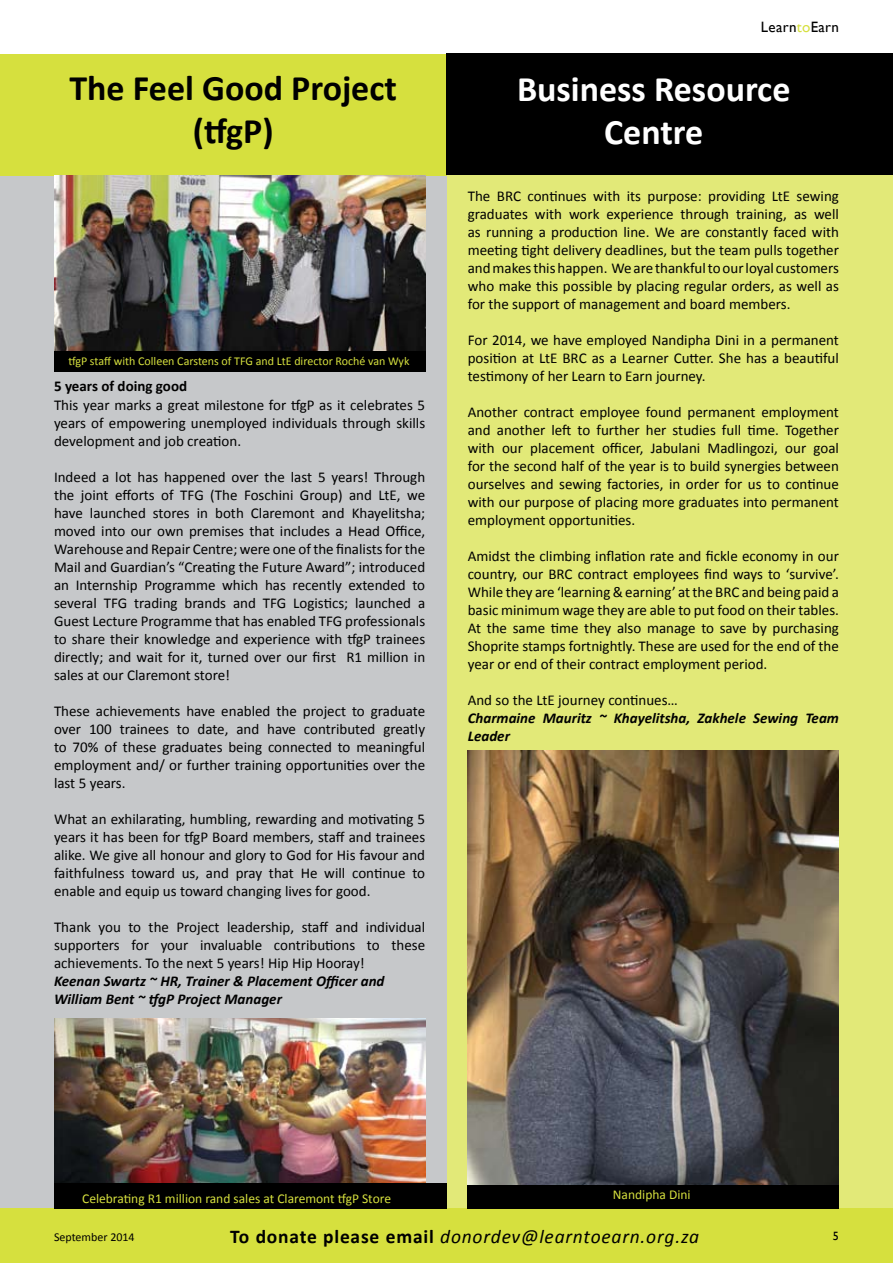
<style>
.page{position:relative;width:893px;height:1263px;background:#fff}
.page>*{position:absolute;margin:0;border:0;box-sizing:border-box;transform-origin:0 0}
.t1{font:700 36px/43.2px "Calibri";color:#000;text-align:center}
.t2{font:700 36px/43.2px "Calibri";color:#fff;text-align:center}
.t3{font:italic 19.5px "Calibri";letter-spacing:.04em;color:#000}
.t4{font:15px/18px "Calibri";color:#000;text-align:justify}
.t5{font:italic 700 15px/18px "Calibri";color:#000}
.t6{font:700 15px "Calibri";color:#000}
.t7{font:15px "Gill Sans";letter-spacing:.02em;color:#000}
.t8{font:13.5px "Calibri";color:#d6e03e}
.t9{font:12px "Calibri";color:#d6e03e}
.t10{font:12px "Calibri";color:#000}
.t11{font:12px "Gill Sans";color:#000}
.s1{color:#d6e03e}
.s2{color:#000}
.s3{font-weight:700;font-style:normal}
</style>
<div class="page">
<div style="left:425px;top:61px;width:468px;height:1202px;background:#e2e978"></div>
<div style="left:0;top:54px;width:446px;height:1209px;background:#c6c8ca"></div>
<div style="left:0;top:1209px;width:893px;height:54px;background:#d6e03e"></div>
<div style="left:0;top:54px;width:446px;height:121px;background:#d6e03e"></div>
<img style="left:54px;top:175px;width:371px;height:176px">
<div style="left:446px;top:53px;width:447px;height:121px;background:#000"></div>
<div style="left:54px;top:351px;width:371px;height:20px;background:#000"></div>
<div style="left:468px;top:1184px;width:371px;height:25px;background:#000"></div>
<img style="left:54px;top:1018px;width:371px;height:166px">
<div style="left:54px;top:1184px;width:392px;height:25px;background:#000"></div>
<img style="left:468px;top:750px;width:371px;height:434px">
<p class="t7" style="left:761px;top:18px;width:80px">Learn<span class="s1">to</span>Earn</p>
<h1 class="t1" style="left:69px;top:65px;width:329px">The Feel Good Project (tfgP)</h1>
<h1 class="t2" style="left:517px;top:65px;width:275px">Business Resource<br>Centre</h1>
<p class="t9" style="left:68px;top:353px;width:348px">tfgP staff with Colleen Carstens of TFG and LtE director Roché van Wyk<span class="s2">a</span></p>
<p class="t6" style="left:54px;top:377px;width:135px">5 years of doing good</p>
<p class="t4" style="left:54px;top:395px;width:373px">This year marks a great milestone for tfgP as it celebrates 5 years of empowering unemployed individuals through skills development and job creation.</p>
<p class="t4" style="left:54px;top:467px;width:373px">Indeed a lot has happened over the last 5 years! Through the joint efforts of TFG (The Foschini Group) and LtE, we have launched stores in both Claremont and Khayelitsha; moved into our own premises that includes a Head Office, Warehouse and Repair Centre; were one of the finalists for the Mail and Guardian’s “Creating the Future Award”; introduced an Internship Programme which has recently extended to several TFG trading brands and TFG Logistics; launched a Guest Lecture Programme that has enabled TFG professionals to share their knowledge and experience with tfgP trainees directly; and wait for it, turned over our first R1 million in sales at our Claremont store!</p>
<p class="t4" style="left:54px;top:701px;width:373px">These achievements have enabled the project to graduate over 100 trainees to date, and have contributed greatly to 70% of these graduates being connected to meaningful employment and/ or further training opportunities over the last 5 years.</p>
<p class="t4" style="left:54px;top:809px;width:373px">What an exhilarating, humbling, rewarding and motivating 5 years it has been for tfgP Board members, staff and trainees alike. We give all honour and glory to God for His favour and faithfulness toward us, and pray that He will continue to enable and equip us toward changing lives for good.</p>
<p class="t4" style="left:54px;top:917px;width:373px">Thank you to the Project leadership, staff and individual supporters for your invaluable contributions to these achievements. To the next 5 years! Hip Hip Hooray!</p>
<p class="t5" style="left:54px;top:971px;width:332px">Keenan Swartz ~ HR, Trainer &amp; Placement Officer and<br>William Bent ~ tfgP Project Manager</p>
<p class="t4" style="left:468px;top:186px;width:373px">The BRC continues with its purpose: providing LtE sewing graduates with work experience through training, as well as running a production line. We are constantly faced with meeting tight delivery deadlines, but the team pulls together and makes this happen. We are thankful to our loyal customers who make this possible by placing regular orders, as well as for the support of management and board members.</p>
<p class="t4" style="left:468px;top:330px;width:373px">For 2014, we have employed Nandipha Dini in a permanent position at LtE BRC as a Learner Cutter. She has a beautiful testimony of her Learn to Earn journey.</p>
<p class="t4" style="left:468px;top:402px;width:373px">Another contract employee found permanent employment and another left to further her studies full time. Together with our placement officer, Jabulani Madlingozi, our goal for the second half of the year is to build synergies between ourselves and sewing factories, in order for us to continue with our purpose of placing more graduates into permanent employment opportunities.</p>
<p class="t4" style="left:468px;top:546px;width:373px">Amidst the climbing inflation rate and fickle economy in our country, our BRC contract employees find ways to ‘survive’.<br>While they are ‘learning &amp; earning’ at the BRC and being paid a basic minimum wage they are able to put food on their tables.<br>At the same time they also manage to save by purchasing Shoprite stamps fortnightly. These are used for the end of the year or end of their contract employment period.</p>
<p class="t4" style="left:468px;top:690px;width:212px">And so the LtE journey continues…</p>
<p class="t5" style="left:468px;top:708px;width:373px">Charmaine Mauritz ~ Khayelitsha, Zakhele Sewing Team<br>Leader</p>
<p class="t8" style="left:82px;top:1190px;width:310px">Celebrating R1 million rand sales at Claremont tfgP Store</p>
<p class="t8" style="left:613px;top:1186px;width:79px">Nandipha Dini</p>
<p class="t10" style="left:54px;top:1229px;width:82px">September 2014</p>
<h2 class="t3" style="left:230px;top:1225px;width:471px"><span class="s3">To donate please email</span> donordev@learntoearn.org.za</h2>
<p class="t11" style="left:833px;top:1229px;width:7px">5</p>
</div>
